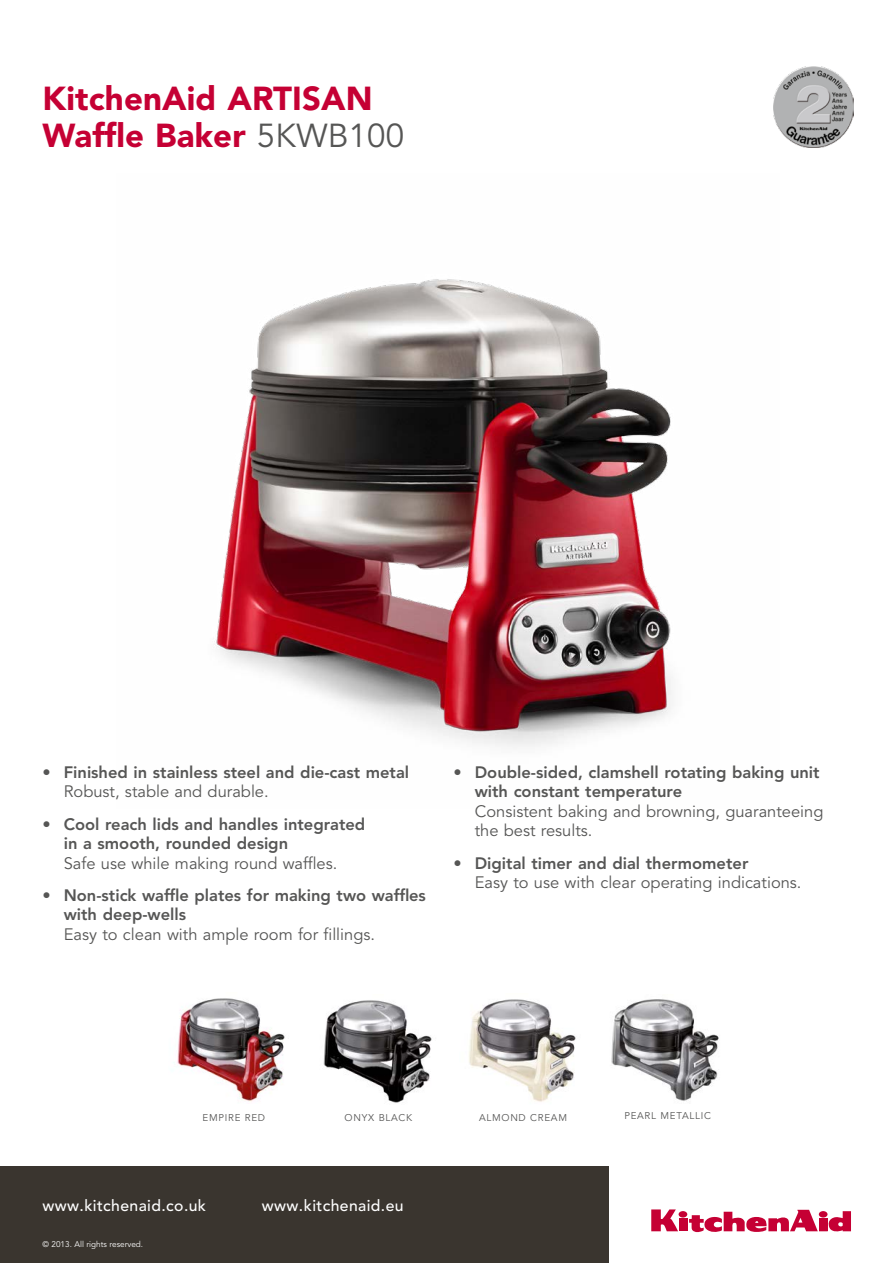
<style>
.page{position:relative;width:893px;height:1263px;background:#fff}
.page>*{position:absolute;margin:0;border:0;box-sizing:border-box;transform-origin:0 0}
.t1{font:900 33px/37.5px "Avenir LT Std";letter-spacing:.005em;color:#c50034}
.t2{font:800 16.5px/19.5px "Avenir LT Std";color:#565655}
.t3{font:16.5px/19.5px "Avenir LT Std";color:#565655}
.t4{font:500 15.75px "Avenir LT Std";letter-spacing:.025em;color:#fff}
.t5{font:9.75px "Avenir LT Std";letter-spacing:.075em;color:#565655}
.t6{font:8.25px "Avenir LT Std";color:#fff}
.s1{font-weight:400;color:#565655}
</style>
<div class="page">
<div style="left:0;top:1166px;width:609px;height:97px;background:#3a352f"></div>
<div style="left:679px;top:1218px;width:8px;height:13px;background:#c50034"></div>
<svg style="left:651px;top:1209px;width:27px;height:22px"></svg>
<div style="left:679px;top:1211px;width:8px;height:6px;background:#c50034;border-radius:50%"></div>
<svg style="left:689px;top:1210px;width:162px;height:23px"></svg>
<img style="left:773px;top:66px;width:81px;height:81px">
<img style="left:177px;top:998px;width:108px;height:104px">
<img style="left:611px;top:999px;width:108px;height:102px">
<img style="left:469px;top:999px;width:107px;height:103px">
<img style="left:323px;top:1000px;width:109px;height:103px">
<img style="left:214px;top:279px;width:458px;height:469px">
<h1 class="t1" style="left:43px;top:80px;width:363px">KitchenAid Artisan<br>Waffle Baker <span class="s1">5KWB100</span></h1>
<p class="t2" style="left:43px;top:762px;width:368px">• Finished in stainless steel and die-cast metal</p>
<p class="t3" style="left:64px;top:782px;width:206px">Robust, stable and durable.</p>
<p class="t2" style="left:64px;top:814px;width:303px;text-indent:-21px">• Cool reach lids and handles integrated in a smooth, rounded design</p>
<p class="t3" style="left:64px;top:854px;width:275px">Safe use while making round waffles.</p>
<p class="t2" style="left:64px;top:885px;width:364px;text-indent:-21px">• Non-stick waffle plates for making two waffles with deep-wells</p>
<p class="t3" style="left:64px;top:925px;width:313px">Easy to clean with ample room for fillings.</p>
<p class="t2" style="left:475px;top:762px;width:346px;text-indent:-21px">• Double-sided, clamshell rotating baking unit with constant temperature</p>
<p class="t3" style="left:475px;top:802px;width:350px">Consistent baking and browning, guaranteeing the best results.</p>
<p class="t2" style="left:453px;top:853px;width:296px">• Digital timer and dial thermometer</p>
<p class="t3" style="left:475px;top:873px;width:328px">Easy to use with clear operating indications.</p>
<p class="t5" style="left:203px;top:1112px;width:64px">EMPIRE red</p>
<p class="t5" style="left:345px;top:1112px;width:62px">onyx b lack</p>
<p class="t5" style="left:479px;top:1112px;width:59px">almond cre</p>
<p class="t5" style="left:551px;top:1112px;width:16px">am</p>
<p class="t5" style="left:624px;top:1110px;width:82px">Pearl metallic</p>
<p class="t4" style="left:43px;top:1196px;width:165px">www.kitchenaid.co.uk</p>
<p class="t4" style="left:262px;top:1196px;width:143px">www.kitchenaid.eu</p>
<p class="t6" style="left:43px;top:1239px;width:102px">© 2013. All rights reserved.</p>
</div>
